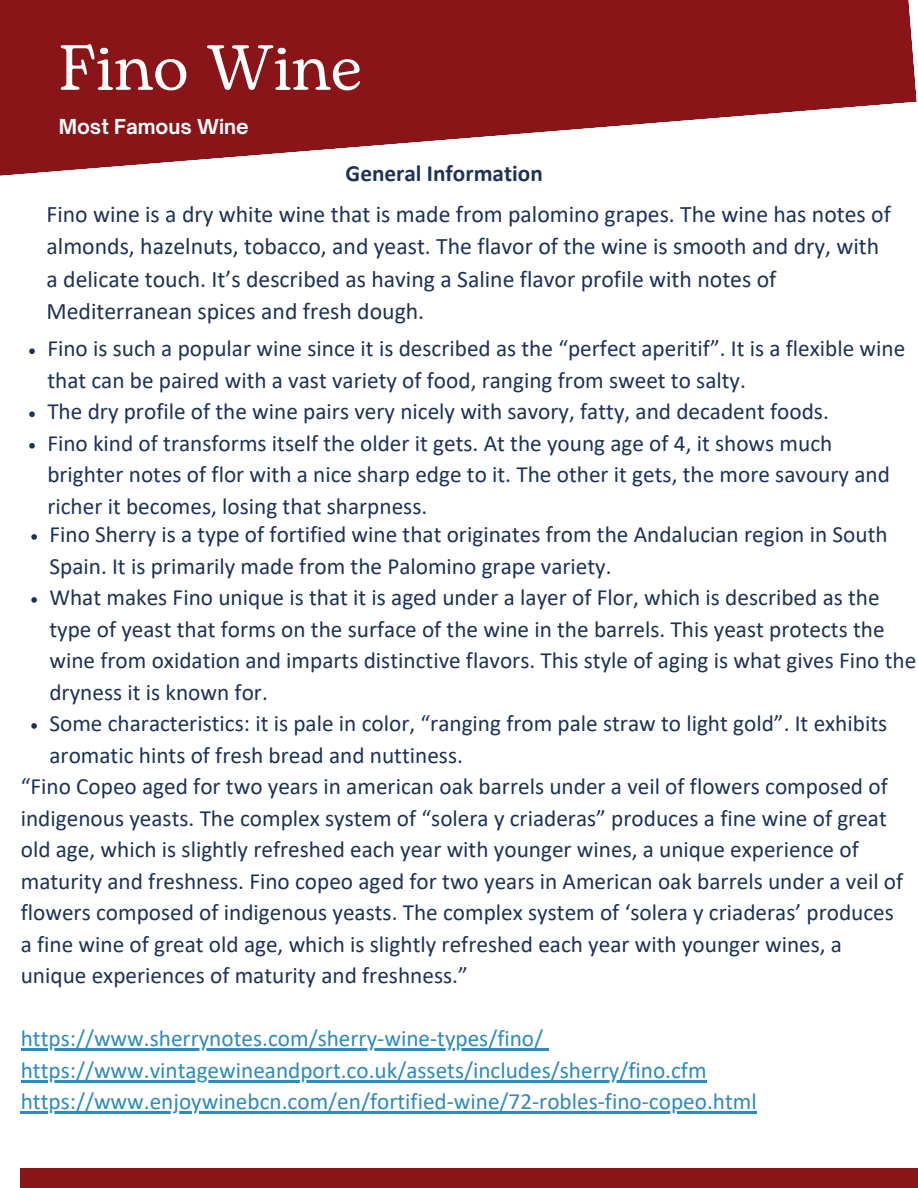
<style>
.page{position:relative;width:918px;height:1188px;background:#fff}
.page>*{position:absolute;margin:0;border:0;box-sizing:border-box;transform-origin:0 0}
.t1{font:63.45px "Bogart";color:#fff}
.t2{font:23.7px/32.2px "Calibri";color:#1e3256}
.t3{font:23.25px/31.5px "Calibri";color:#1e3256}
.t4{font:23.25px "Calibri";color:#2d8bba}
.t5{font:700 23.25px "Calibri";color:#1e3256}
.t6{font:700 19.8px "Open Sauce One";color:#fff}
</style>
<div class="page">
<div style="left:21px;top:1168px;width:897px;height:20px;background:#891519"></div>
<svg style="left:0;top:0;width:917px;height:176px;fill:#891519"></svg>
<svg style="left:29px;top:348px;width:6px;height:6px"></svg>
<svg style="left:29px;top:411px;width:6px;height:6px"></svg>
<svg style="left:29px;top:443px;width:6px;height:6px"></svg>
<svg style="left:31px;top:534px;width:6px;height:6px"></svg>
<svg style="left:31px;top:597px;width:6px;height:6px"></svg>
<svg style="left:31px;top:723px;width:6px;height:6px"></svg>
<hr style="left:21px;top:1049px;width:522px;height:2px;background:#2d8bba">
<hr style="left:21px;top:1080px;width:686px;height:2px;background:#2d8bba">
<hr style="left:21px;top:1112px;width:736px;height:2px;background:#2d8bba">
<p class="t1" style="left:59px;top:22px;width:304px">Fino Wine</p>
<p class="t6" style="left:59px;top:115px;width:191px">Most Famous Wine</p>
<p class="t5" style="left:346px;top:164px;width:199px">General Information</p>
<p class="t2" style="left:47px;top:200px;width:846px">Fino wine is a dry white wine that is made from palomino grapes. The wine has notes of almonds, hazelnuts, tobacco, and yeast. The flavor of the wine is smooth and dry, with a delicate touch. It’s described as having a Saline flavor profile with notes of Mediterranean spices and fresh dough.</p>
<p class="t3" style="left:47px;top:335px;width:859px">Fino is such a popular wine since it is described as the “perfect aperitif”. It is a flexible wine that can be paired with a vast variety of food, ranging from sweet to salty.</p>
<p class="t3" style="left:47px;top:398px;width:783px">The dry profile of the wine pairs very nicely with savory, fatty, and decadent foods.</p>
<p class="t3" style="left:47px;top:429px;width:844px">Fino kind of transforms itself the older it gets. At the young age of 4, it shows much brighter notes of flor with a nice sharp edge to it. The other it gets, the more savoury and richer it becomes, losing that sharpness.</p>
<p class="t3" style="left:49px;top:520px;width:840px">Fino Sherry is a type of fortified wine that originates from the Andalucian region in South<br>Spain. It is primarily made from the Palomino grape variety.</p>
<p class="t3" style="left:49px;top:583px;width:868px">What makes Fino unique is that it is aged under a layer of Flor, which is described as the type of yeast that forms on the surface of the wine in the barrels. This yeast protects the wine from oxidation and imparts distinctive flavors. This style of aging is what gives Fino the dryness it is known for.</p>
<p class="t3" style="left:49px;top:709px;width:839px">Some characteristics: it is pale in color, “ranging from pale straw to light gold”. It exhibits aromatic hints of fresh bread and nuttiness.</p>
<p class="t3" style="left:21px;top:773px;width:884px">“Fino Copeo aged for two years in american oak barrels under a veil of flowers composed of indigenous yeasts. The complex system of “solera y criaderas” produces a fine wine of great old age, which is slightly refreshed each year with younger wines, a unique experience of maturity and freshness. Fino copeo aged for two years in American oak barrels under a veil of flowers composed of indigenous yeasts. The complex system of ‘solera y criaderas’ produces a fine wine of great old age, which is slightly refreshed each year with younger wines, a unique experiences of maturity and freshness.”</p>
<p class="t4" style="left:21px;top:1029px;width:524px">https://www.sherrynotes.com/sherry-wine-types/fino/</p>
<p class="t4" style="left:21px;top:1060px;width:687px">https://www.vintagewineandport.co.uk/assets/includes/sherry/fino.cfm</p>
<p class="t4" style="left:21px;top:1092px;width:738px">https://www.enjoywinebcn.com/en/fortified-wine/72-robles-fino-copeo.html</p>
</div>
